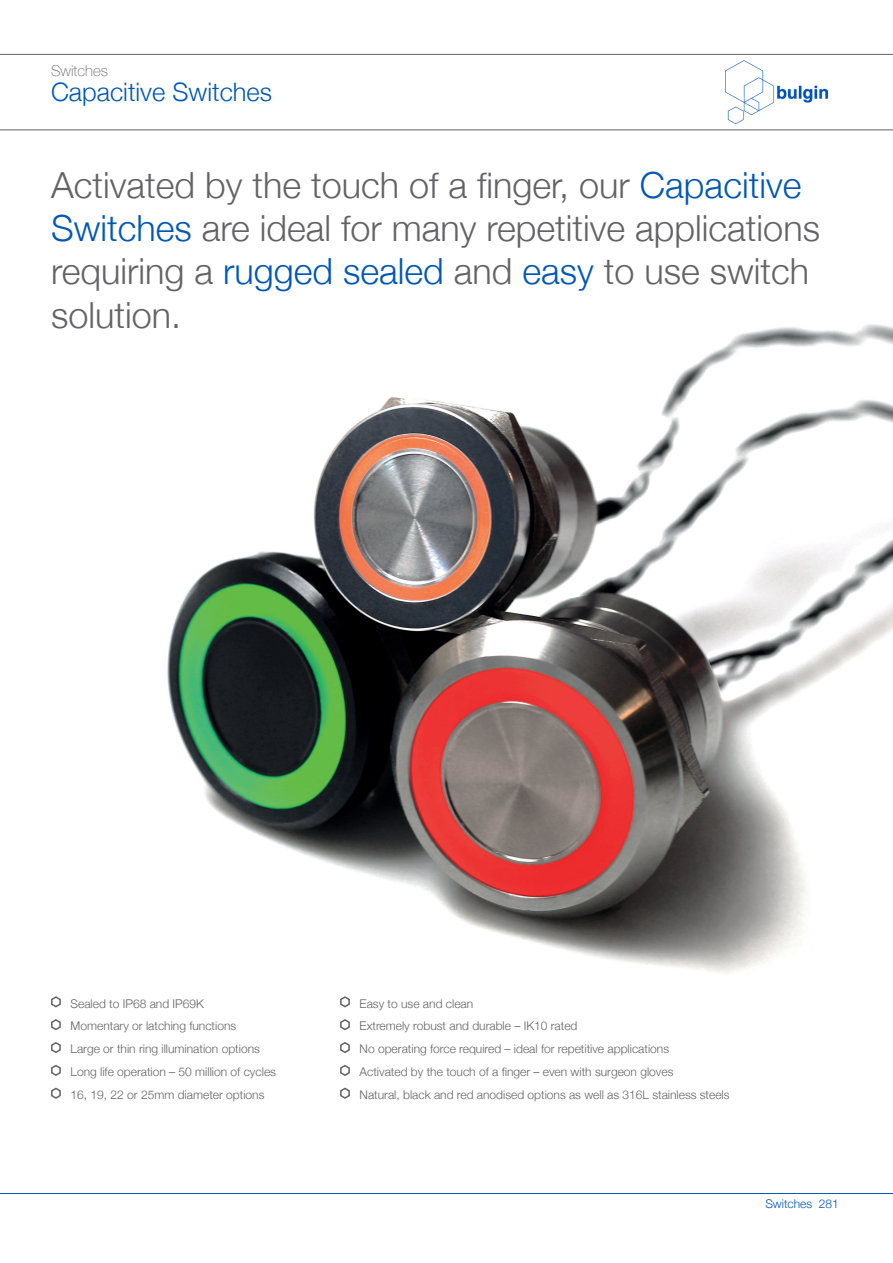
<style>
.page{position:relative;width:893px;height:1263px;background:#fff}
.page>*{position:absolute;margin:0;border:0;box-sizing:border-box;transform-origin:0 0}
.t1{font:300 36px/43.2px "Helvetica Neue";color:#636366}
.Product_Titles{font:300 25.5px "Helvetica Neue";color:#0057b8}
.t2{font:100 15px "Helvetica Neue";color:#636366}
.t3{font:300 12px "Helvetica Neue";color:#636366}
.t4{font:300 12px "Helvetica Neue";color:#0057b8}
.s1{color:#0057b8}
</style>
<div class="page">
<hr style="left:0;top:1193px;width:893px;height:1px;background:#0057b8">
<img style="left:726px;top:61px;width:101px;height:63px">
<hr style="left:0;top:54px;width:893px;height:1px;background:#636366">
<hr style="left:0;top:129px;width:893px;height:1px;background:#636366">
<img style="left:167px;top:324px;width:726px;height:650px">
<svg style="left:51px;top:996px;width:10px;height:12px"></svg>
<svg style="left:51px;top:1019px;width:10px;height:12px"></svg>
<svg style="left:51px;top:1042px;width:10px;height:11px"></svg>
<svg style="left:51px;top:1064px;width:10px;height:12px"></svg>
<svg style="left:51px;top:1087px;width:10px;height:12px"></svg>
<svg style="left:340px;top:996px;width:10px;height:12px"></svg>
<svg style="left:340px;top:1019px;width:10px;height:12px"></svg>
<svg style="left:340px;top:1042px;width:10px;height:11px"></svg>
<svg style="left:340px;top:1065px;width:10px;height:11px"></svg>
<svg style="left:340px;top:1087px;width:10px;height:12px"></svg>
<p class="t2" style="left:51px;top:60px;width:58px">Switches</p>
<p class="Product_Titles" style="left:51px;top:71px;width:223px">Capacitive Switches</p>
<p class="t1" style="left:51px;top:161px;width:770px">Activated by the touch of a finger, our <span class="s1">Capacitive Switches</span> are ideal for many repetitive applications requiring a <span class="s1">rugged sealed</span> and <span class="s1">easy</span> to use switch solution.</p>
<p class="t3" style="left:71px;top:993px;width:135px">Sealed to IP68 and IP69K</p>
<p class="t3" style="left:71px;top:1016px;width:167px">Momentary or latching functions</p>
<p class="t3" style="left:71px;top:1039px;width:191px">Large or thin ring illumination options</p>
<p class="t3" style="left:71px;top:1062px;width:207px">Long life operation – 50 million of cycles</p>
<p class="t3" style="left:71px;top:1085px;width:195px">16, 19, 22 or 25mm diameter options</p>
<p class="t3" style="left:360px;top:993px;width:115px">Easy to use and clean</p>
<p class="t3" style="left:360px;top:1016px;width:219px">Extremely robust and durable – IK10 rated</p>
<p class="t3" style="left:360px;top:1062px;width:315px">Activated by the touch of a finger – even with surgeon gloves</p>
<p class="t3" style="left:360px;top:1085px;width:371px">Natural, black and red anodised options as well as 316L stainless steels</p>
<p class="t3" style="left:360px;top:1039px;width:311px">No operating force required – ideal for repetitive applications</p>
<p class="t4" style="left:765px;top:1194px;width:75px">Switches 281</p>
</div>
